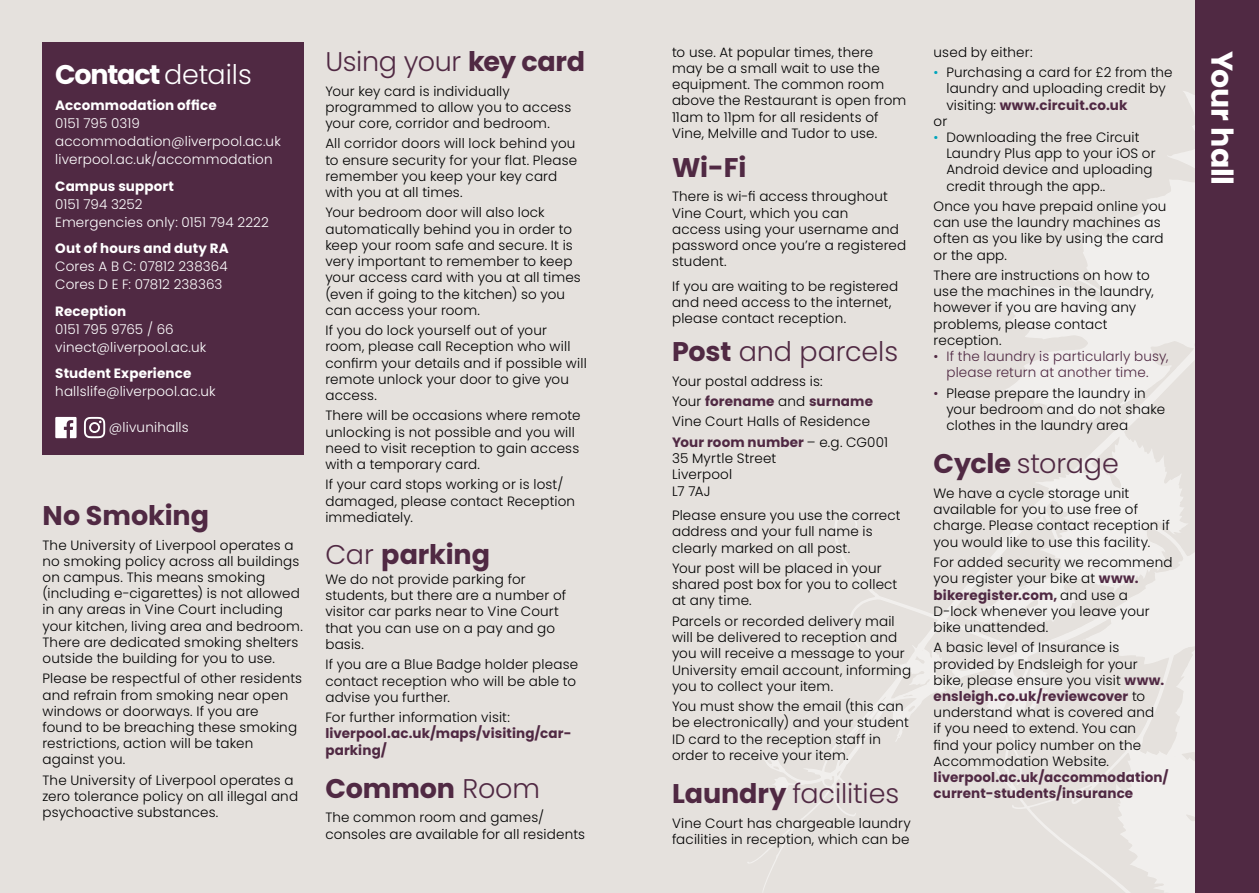
<style>
.page{position:relative;width:1259px;height:893px;background:#e5e1dd}
.page>*{position:absolute;margin:0;border:0;box-sizing:border-box;transform-origin:0 0}
.t1{font:700 30px "Poppins";letter-spacing:-.005em;color:#fff}
.t2{font:300 27px "Poppins";letter-spacing:-.005em;color:#502943}
.t3{font:700 27px "Poppins";letter-spacing:-.005em;color:#502943}
.t4{font:700 27px "Poppins";letter-spacing:-.045em;color:#fff}
.t5{font:300 13.5px/16.2px "Poppins";letter-spacing:.01em;color:#000}
.t6{font:300 13.5px/18px "Poppins";letter-spacing:.01em;color:#fff}
.t7{font:700 13.5px/16.2px "Poppins";letter-spacing:.01em;color:#502943}
.t8{font:700 13.5px "Poppins";letter-spacing:.01em;color:#fff}
.t9{font:300 13.5px/16.2px "Poppins";letter-spacing:.015em;color:#502943;text-align:center}
.s1{font-weight:300}
.s2{font-weight:700}
.s3{font-weight:700;color:#502943}
.s4{color:#00a5bc}
.s5{font-weight:300;color:#000}
.s6{color:#502943}
</style>
<div class="page">
<svg style="left:747px;top:91px;width:448px;height:802px"></svg>
<div style="left:1195px;top:0;width:64px;height:893px;background:#502943"></div>
<div style="left:43px;top:43px;width:261px;height:412px;background:#502943"></div>
<svg style="left:55px;top:417px;width:22px;height:21px"></svg>
<svg style="left:84px;top:417px;width:21px;height:21px"></svg>
<h2 class="t4" style="left:55px;top:59px;width:198px">Contact <span class="s1">details</span></h2>
<p class="t8" style="left:55px;top:98px;width:163px">Accommodation office</p>
<p class="t6" style="left:55px;top:114px;width:227px">0151 795 0319 accommodation@liverpool.ac.uk liverpool.ac.uk/accommodation</p>
<p class="t8" style="left:55px;top:178px;width:120px">Campus support</p>
<p class="t6" style="left:55px;top:195px;width:215px">0151 794 3252<br>Emergencies only: 0151 794 2222</p>
<p class="t8" style="left:55px;top:241px;width:175px">Out of hours and duty RA</p>
<p class="t6" style="left:55px;top:257px;width:174px">Cores A B C: 07812 238364<br>Cores D E F: 07812 238363</p>
<p class="t8" style="left:55px;top:303px;width:72px">Reception</p>
<p class="t6" style="left:55px;top:320px;width:152px">0151 795 9765 / 66 vinect@liverpool.ac.uk</p>
<p class="t8" style="left:55px;top:366px;width:138px">Student Experience</p>
<p class="t6" style="left:55px;top:382px;width:162px">hallslife@liverpool.ac.uk</p>
<p class="t6" style="left:109px;top:418px;width:81px">@livunihalls</p>
<h2 class="t3" style="left:43px;top:500px;width:168px">No Smoking</h2>
<p class="t5" style="left:43px;top:537px;width:262px">The University of Liverpool operates a no smoking policy across all buildings on campus. This means smoking (including e-cigarettes) is not allowed in any areas in Vine Court including your kitchen, living area and bedroom.<br>There are dedicated smoking shelters outside the building for you to use.</p>
<p class="t5" style="left:43px;top:671px;width:261px">Please be respectful of other residents and refrain from smoking near open windows or doorways. If you are<br>found to be breaching these smoking restrictions, action will be taken against you.</p>
<p class="t5" style="left:43px;top:772px;width:257px">The University of Liverpool operates a zero tolerance policy on all illegal and psychoactive substances.</p>
<h2 class="t2" style="left:325px;top:46px;width:261px">Using your <span class="s2">key card</span></h2>
<p class="t5" style="left:325px;top:83px;width:247px">Your key card is individually programmed to allow you to access your core, corridor and bedroom.</p>
<p class="t5" style="left:325px;top:136px;width:253px">All corridor doors will lock behind you to ensure security for your flat. Please remember you keep your key card with you at all times.</p>
<p class="t5" style="left:325px;top:205px;width:257px">Your bedroom door will also lock automatically behind you in order to keep your room safe and secure. It is very important to remember to keep your access card with you at all times (even if going to the kitchen) so you can access your room.</p>
<p class="t5" style="left:325px;top:322px;width:263px">If you do lock yourself out of your room, please call Reception who will confirm your details and if possible will remote unlock your door to give you access.</p>
<p class="t5" style="left:325px;top:408px;width:257px">There will be occasions where remote unlocking is not possible and you will need to visit reception to gain access with a temporary card.</p>
<p class="t5" style="left:325px;top:477px;width:251px">If your card stops working or is lost/ damaged, please contact Reception immediately.</p>
<h2 class="t3" style="left:325px;top:538px;width:166px"><span class="s1">Car</span> parking</h2>
<p class="t5" style="left:325px;top:571px;width:242px">We do not provide parking for students, but there are a number of visitor car parks near to Vine Court that you can use on a pay and go basis.</p>
<p class="t5" style="left:325px;top:656px;width:254px">If you are a Blue Badge holder please contact reception who will be able to advise you further.</p>
<p class="t5" style="left:325px;top:709px;width:186px">For further information visit:</p>
<p class="t7" style="left:325px;top:726px;width:248px">liverpool.ac.uk/maps/visiting/car&shy;parking/</p>
<h2 class="t3" style="left:325px;top:773px;width:216px">Common <span class="s1">Room</span></h2>
<p class="t5" style="left:325px;top:810px;width:261px">The common room and games/ consoles are available for all residents</p>
<p class="t5" style="left:672px;top:44px;width:236px">to use. At popular times, there may be a small wait to use the equipment. The common room above the Restaurant is open from<br>11am to 11pm for all residents of<br>Vine, Melville and Tudor to use.</p>
<h2 class="t3" style="left:672px;top:152px;width:76px">Wi-Fi</h2>
<p class="t5" style="left:672px;top:189px;width:236px">There is wi-fi access throughout<br>Vine Court, which you can<br>access using your username and password once you’re a registered student.</p>
<p class="t5" style="left:672px;top:278px;width:228px">If you are waiting to be registered and need access to the internet, please contact reception.</p>
<h2 class="t2" style="left:672px;top:336px;width:228px"><span class="s2">Post</span> and parcels</h2>
<p class="t5" style="left:672px;top:371px;width:217px;line-height:20.4px">Your postal address is:<br>Your <span class="s3">forename</span> and <span class="s3">surname<br></span>Vine Court Halls of Residence<br><span class="s3">Your room number</span> – e.g. CG001</p>
<p class="t5" style="left:672px;top:450px;width:106px">35 Myrtle Street<br>Liverpool<br>L7 7AJ</p>
<p class="t5" style="left:672px;top:507px;width:230px">Please ensure you use the correct address and your full name is clearly marked on all post.</p>
<p class="t5" style="left:672px;top:560px;width:227px">Your post will be placed in your shared post box for you to collect at any time.</p>
<p class="t5" style="left:672px;top:613px;width:241px">Parcels or recorded delivery mail will be delivered to reception and you will receive a message to your<br>University email account, informing you to collect your item.</p>
<p class="t5" style="left:672px;top:698px;width:238px">You must show the email (this can be electronically) and your student<br>ID card to the reception staff in order to receive your item.</p>
<h2 class="t2" style="left:672px;top:778px;width:229px"><span class="s2">Laundry</span> facilities</h2>
<p class="t5" style="left:672px;top:815px;width:240px">Vine Court has chargeable laundry facilities in reception, which can be</p>
<p class="t5" style="left:933px;top:44px;width:100px">used by either:</p>
<p class="t5" style="left:933px;top:64px;width:241px"><span class="s4">•</span> Purchasing a card for £2 from the</p>
<p class="t5" style="left:946px;top:81px;width:221px">laundry and uploading credit by</p>
<p class="t7" style="left:946px;top:97px;width:182px"><span class="s5">visiting:</span> www.circuit.co.uk</p>
<p class="t5" style="left:933px;top:113px;width:15px">or</p>
<p class="t5" style="left:946px;top:129px;width:211px;text-indent:-13px"><span class="s4">•</span> Downloading the free Circuit<br>Laundry Plus app to your iOS or<br>Android device and uploading credit through the app..</p>
<p class="t5" style="left:933px;top:198px;width:234px">Once you have prepaid online you can use the laundry machines as often as you like by using the card or the app.</p>
<p class="t5" style="left:933px;top:267px;width:222px">There are instructions on how to use the machines in the laundry, however if you are having any problems, please contact reception.</p>
<p class="t9" style="left:933px;top:348px;width:236px">• If the laundry is particularly busy, please return at another time.</p>
<p class="t5" style="left:946px;top:385px;width:220px;text-indent:-13px"><span class="s6">•</span> Please prepare the laundry in your bedroom and do not shake clothes in the laundry area</p>
<h2 class="t2" style="left:933px;top:448px;width:187px"><span class="s2">Cycle</span> storage</h2>
<p class="t5" style="left:933px;top:485px;width:238px">We have a cycle storage unit available for you to use free of charge. Please contact reception if you would like to use this facility.</p>
<p class="t5" style="left:933px;top:554px;width:240px">For added security we recommend you register your bike at <span class="s3">www. bikeregister.com,</span> and use a<br>D-lock whenever you leave your bike unattended.</p>
<p class="t5" style="left:933px;top:640px;width:232px">A basic level of Insurance is provided by Endsleigh for your bike, please ensure you visit <span class="s3">www. ensleigh.co.uk/reviewcover</span> to understand what is covered and if you need to extend. You can find your policy number on the<br>Accommodation Website.</p>
<p class="t7" style="left:933px;top:769px;width:236px">liverpool.ac.uk/accommodation/ current-students/insurance</p>
<h1 class="t1" style="left:1239px;top:51px;width:136px;rotate:90deg">Your hall</h1>
</div>
